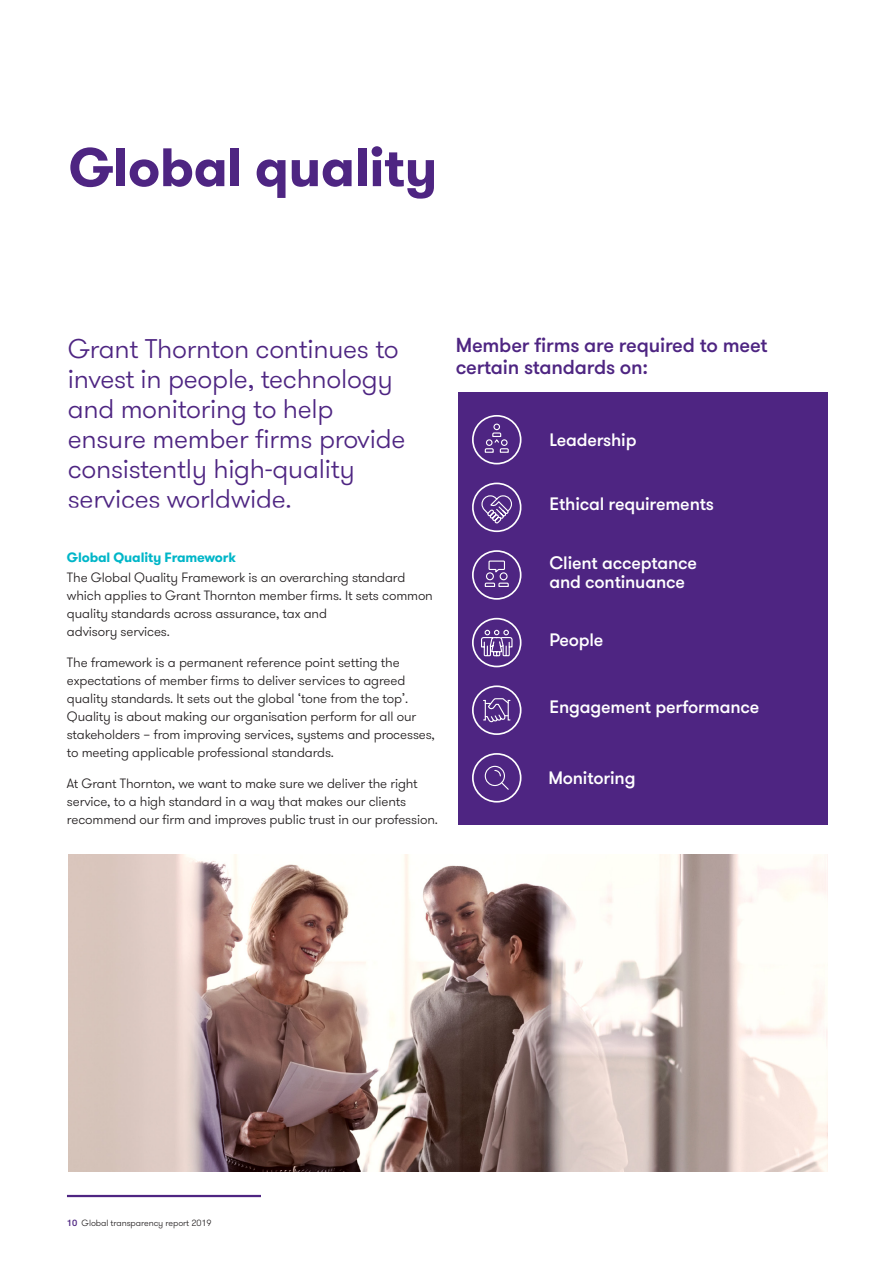
<style>
.page{position:relative;width:893px;height:1263px;background:#fff}
.page>*{position:absolute;margin:0;border:0;box-sizing:border-box;transform-origin:0 0}
._02_Headline_two_Bol{font:700 54px "GT Walsheim Pro";letter-spacing:-.01em;color:#4e2582}
._03_Headline_three_L{font:300 27px/30px "GT Walsheim Pro";letter-spacing:-.01em;color:#4e2582}
._04_Headline_four_Me{font:500 20.25px/22.5px "GT Walsheim Pro";letter-spacing:-.01em;color:#4e2582}
._03_Headline_three_M{font:500 18px/19.5px "GT Walsheim Pro";letter-spacing:-.01em;color:#fff}
._11_Body_text{font:300 13.5px/18px "GT Walsheim Pro";letter-spacing:-.01em;color:#231f20}
._05_Subheading_one_B{font:700 13.5px "GT Walsheim Pro";letter-spacing:-.01em;color:#00b6c8}
.t1{font:300 9px "GT Walsheim Pro";letter-spacing:-.01em;color:#231f20}
.s1{font-weight:500;color:#4e2582}
</style>
<div class="page">
<div style="left:458px;top:393px;width:370px;height:432px;background:#4e2582"></div>
<img style="left:69px;top:855px;width:759px;height:316px">
<svg style="left:472px;top:618px;width:49px;height:49px"></svg>
<svg style="left:472px;top:483px;width:50px;height:49px"></svg>
<svg style="left:472px;top:415px;width:49px;height:49px"></svg>
<svg style="left:472px;top:550px;width:49px;height:50px"></svg>
<svg style="left:472px;top:753px;width:49px;height:49px"></svg>
<svg style="left:472px;top:685px;width:49px;height:50px"></svg>
<hr style="left:67px;top:1195px;width:194px;height:2px;background:#4e2582">
<p class="_02_Headline_two_Bol" style="left:69px;top:132px;width:370px">Global quality</p>
<p class="_03_Headline_three_L" style="left:68px;top:334px;width:339px">Grant Thornton continues to invest in people, technology and monitoring to help ensure member firms provide consistently high-quality services worldwide.</p>
<p class="_05_Subheading_one_B" style="left:67px;top:548px;width:170px">Global Quality Framework</p>
<p class="_11_Body_text" style="left:67px;top:569px;width:367px">The Global Quality Framework is an overarching standard which applies to Grant Thornton member firms. It sets common quality standards across assurance, tax and<br>advisory services.</p>
<p class="_11_Body_text" style="left:67px;top:653px;width:369px">The framework is a permanent reference point setting the expectations of member firms to deliver services to agreed quality standards. It sets out the global ‘tone from the top’.<br>Quality is about making our organisation perform for all our stakeholders – from improving services, systems and processes, to meeting applicable professional standards.</p>
<p class="_11_Body_text" style="left:67px;top:774px;width:372px">At Grant Thornton, we want to make sure we deliver the right service, to a high standard in a way that makes our clients recommend our firm and improves public trust in our profession.</p>
<p class="_04_Headline_four_Me" style="left:456px;top:334px;width:313px">Member firms are required to meet certain standards on:</p>
<p class="_03_Headline_three_M" style="left:549px;top:430px;width:89px">Leadership</p>
<p class="_03_Headline_three_M" style="left:549px;top:495px;width:166px">Ethical requirements</p>
<p class="_03_Headline_three_M" style="left:549px;top:553px;width:149px">Client acceptance and continuance</p>
<p class="_03_Headline_three_M" style="left:549px;top:630px;width:56px">People</p>
<p class="_03_Headline_three_M" style="left:550px;top:698px;width:211px">Engagement performance</p>
<p class="_03_Headline_three_M" style="left:548px;top:768px;width:89px">Monitoring</p>
<p class="t1" style="left:67px;top:1217px;width:146px"><span class="s1">10</span> Global transparency report 2019</p>
</div>
